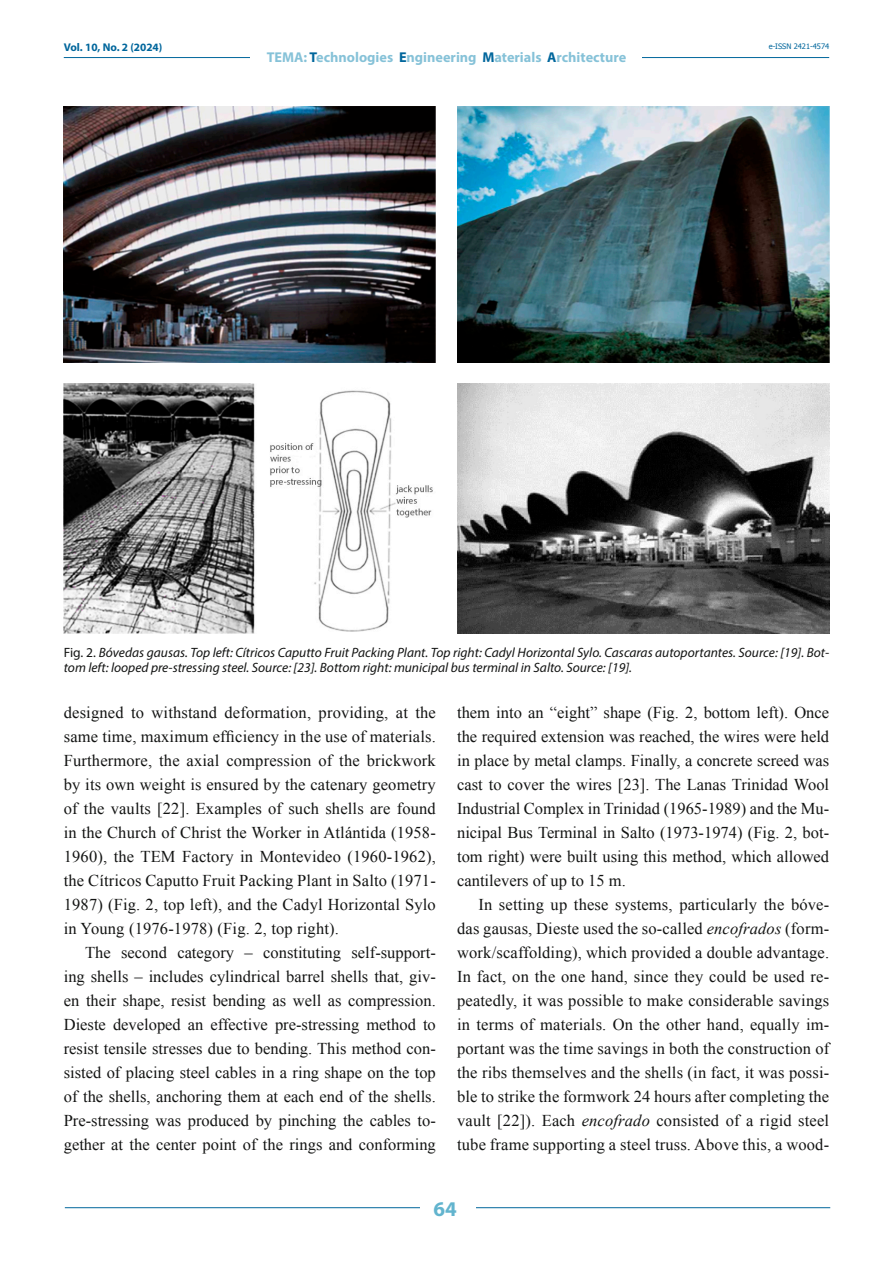
<style>
.page{position:relative;width:893px;height:1263px;background:#fff}
.page>*{position:absolute;margin:0;border:0;box-sizing:border-box;transform-origin:0 0}
.t1{font:700 21px "Myriad Pro";color:#62b4ce}
.TESTO{font:16.5px/24px "Times New Roman";color:#131413;text-align:justify}
.t2{font:700 14.25px "Myriad Pro";color:#86c2d8}
.DIDASCALIA{font:italic 13.5px/15px "Myriad Pro";color:#131413}
.t3{font:700 11.25px "Myriad Pro";color:#00669c}
.t4{font:7.5px "Tahoma";color:#00669c}
.s1{color:#00669c}
.s2{font-style:normal}
.s3{font-style:italic}
</style>
<div class="page">
<hr style="left:64px;top:57px;width:765px;height:1px;background:#00669c">
<div style="left:251px;top:48px;width:391px;height:17px;background:#fff"></div>
<hr style="left:65px;top:1207px;width:765px;height:1px;background:#00669c">
<div style="left:420px;top:1195px;width:55px;height:25px;background:#fff"></div>
<img style="left:64px;top:384px;width:369px;height:250px">
<img style="left:457px;top:384px;width:372px;height:250px">
<img style="left:457px;top:106px;width:372px;height:257px">
<img style="left:64px;top:106px;width:372px;height:257px">
<p class="t3" style="left:64px;top:40px;width:100px">Vol. 10, No. 2 (2024)</p>
<p class="t2" style="left:267px;top:48px;width:361px">TEMA: <span class="s1">T</span>echnologies <span class="s1">E</span>ngineering <span class="s1">M</span>aterials <span class="s1">A</span>rchitecture</p>
<p class="t4" style="left:769px;top:41px;width:62px">e-ISSN 2421-4574</p>
<p class="DIDASCALIA" style="left:64px;top:644px;width:767px"><span class="s2">Fig. 2.</span> Bóvedas gausas. Top left: Cítricos Caputto Fruit Packing Plant. Top right: Cadyl Horizontal Sylo. Cascaras autoportantes. Source: [19]. Bot&shy;tom left: looped pre-stressing steel. Source: [23]. Bottom right: municipal bus terminal in Salto. Source: [19].</p>
<p class="TESTO" style="left:64px;top:700px;width:374px">designed to withstand deformation, providing, at the same time, maximum efficiency in the use of materials.<br>Furthermore, the axial compression of the brickwork by its own weight is ensured by the catenary geometry of the vaults [22]. Examples of such shells are found in the Church of Christ the Worker in Atlántida (1958- 1960), the TEM Factory in Montevideo (1960-1962), the Cítricos Caputto Fruit Packing Plant in Salto (1971- 1987) (Fig. 2, top left), and the Cadyl Horizontal Sylo in Young (1976-1978) (Fig. 2, top right).</p>
<p class="TESTO" style="left:64px;top:940px;width:374px;text-indent:21px">The second category – constituting self-support&shy;ing shells – includes cylindrical barrel shells that, giv&shy;en their shape, resist bending as well as compression.<br>Dieste developed an effective pre-stressing method to resist tensile stresses due to bending. This method con&shy;sisted of placing steel cables in a ring shape on the top of the shells, anchoring them at each end of the shells.<br>Pre-stressing was produced by pinching the cables to&shy;gether at the center point of the rings and conforming</p>
<p class="TESTO" style="left:457px;top:700px;width:374px">them into an “eight” shape (Fig. 2, bottom left). Once the required extension was reached, the wires were held in place by metal clamps. Finally, a concrete screed was cast to cover the wires [23]. The Lanas Trinidad Wool Industrial Complex in Trinidad (1965-1989) and the Mu&shy;nicipal Bus Terminal in Salto (1973-1974) (Fig. 2, bot&shy;tom right) were built using this method, which allowed cantilevers of up to 15 m.</p>
<p class="TESTO" style="left:457px;top:892px;width:374px;text-indent:21px">In setting up these systems, particularly the bóve&shy;das gausas, Dieste used the so-called <span class="s3">encofrados</span> (form&shy;work/scaffolding), which provided a double advantage.<br>In fact, on the one hand, since they could be used re&shy;peatedly, it was possible to make considerable savings in terms of materials. On the other hand, equally im&shy;portant was the time savings in both the construction of the ribs themselves and the shells (in fact, it was possi&shy;ble to strike the formwork 24 hours after completing the vault [22]). Each <span class="s3">encofrado</span> consisted of a rigid steel tube frame supporting a steel truss. Above this, a wood-</p>
<p class="t1" style="left:434px;top:1195px;width:25px">64</p>
</div>
